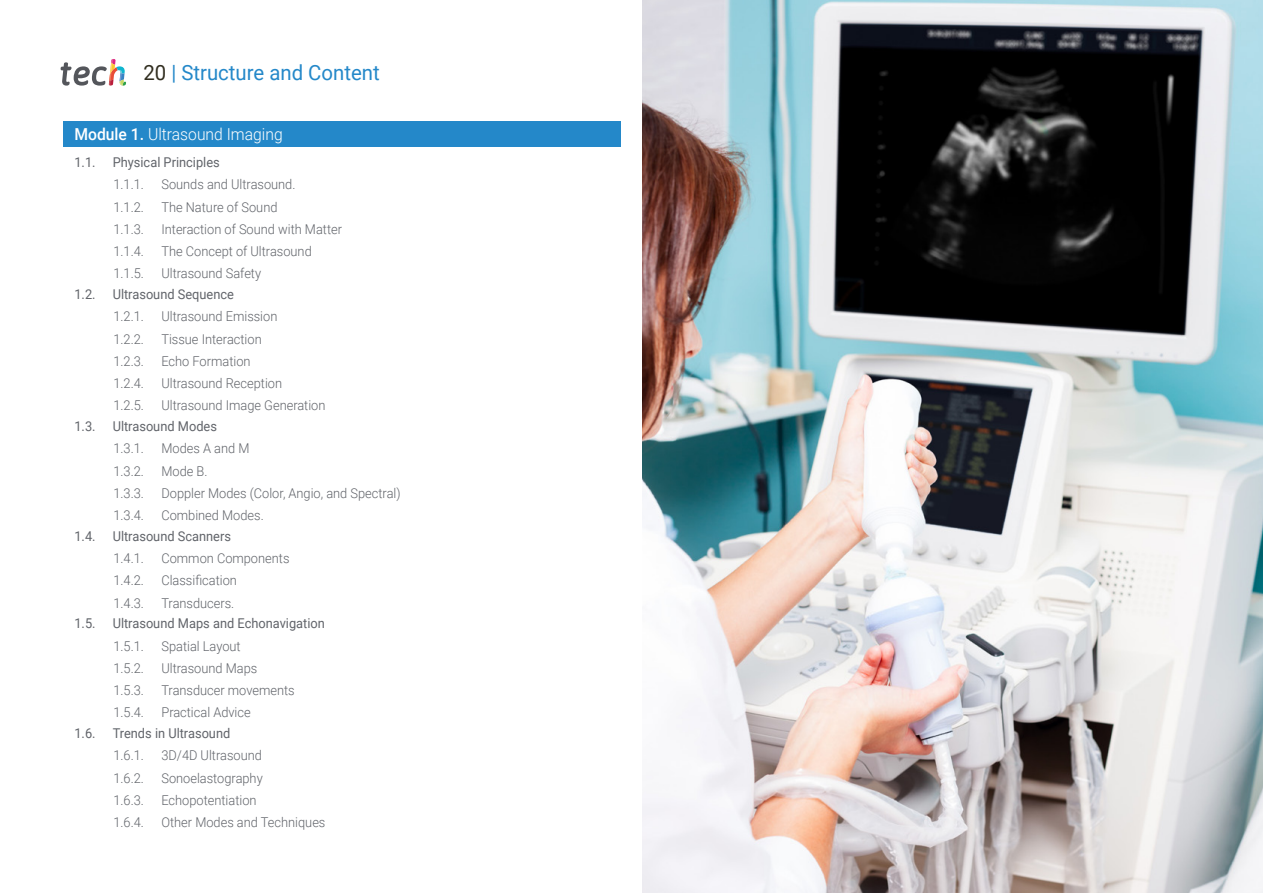
<style>
.page{position:relative;width:1263px;height:893px;background:#fff}
.page>*{position:absolute;margin:0;border:0;box-sizing:border-box;transform-origin:0 0}
.t1{font:21px "Roboto";color:#2488c9}
.t2{font:300 16.5px "Roboto";color:#fff;scale:.95 1}
.t3{font:300 13.5px "Roboto";color:#61646a;scale:.95 1}
.t4{font:13.5px "Roboto";color:#61646a;scale:.95 1}
.s1{color:#312e20}
.s2{font-weight:500}
</style>
<div class="page">
<img style="left:642px;top:0;width:621px;height:893px">
<svg style="left:61px;top:59px;width:65px;height:27px"></svg>
<div style="left:63px;top:121px;width:558px;height:25px;background:#2488c9"></div>
<h1 class="t1" style="left:144px;top:57px;width:238px"><span class="s1">20</span> | Structure and Content</h1>
<p class="t2" style="left:74px;top:123px;width:221px"><span class="s2">Module 1.</span> Ultrasound Imaging</p>
<p class="t4" style="left:74px;top:153px;width:24px">1.1.</p>
<p class="t4" style="left:113px;top:153px;width:114px">Physical Principles</p>
<p class="t3" style="left:113px;top:175px;width:34px">1.1.1.</p>
<p class="t3" style="left:161px;top:175px;width:143px">Sounds and Ultrasound.</p>
<p class="t3" style="left:113px;top:197px;width:34px">1.1.2.</p>
<p class="t3" style="left:161px;top:197px;width:124px">The Nature of Sound</p>
<p class="t3" style="left:113px;top:220px;width:34px">1.1.3.</p>
<p class="t3" style="left:161px;top:220px;width:192px">Interaction of Sound with Matter</p>
<p class="t3" style="left:113px;top:242px;width:34px">1.1.4.</p>
<p class="t3" style="left:161px;top:242px;width:160px">The Concept of Ultrasound</p>
<p class="t3" style="left:113px;top:264px;width:34px">1.1.5.</p>
<p class="t3" style="left:161px;top:264px;width:107px">Ultrasound Safety</p>
<p class="t4" style="left:74px;top:285px;width:24px">1.2.</p>
<p class="t4" style="left:113px;top:285px;width:129px">Ultrasound Sequence</p>
<p class="t3" style="left:113px;top:307px;width:34px">1.2.1.</p>
<p class="t3" style="left:161px;top:307px;width:124px">Ultrasound Emission</p>
<p class="t3" style="left:113px;top:329px;width:34px">1.2.2.</p>
<p class="t3" style="left:161px;top:329px;width:107px">Tissue Interaction</p>
<p class="t3" style="left:113px;top:352px;width:34px">1.2.3.</p>
<p class="t3" style="left:161px;top:352px;width:95px">Echo Formation</p>
<p class="t3" style="left:113px;top:374px;width:34px">1.2.4.</p>
<p class="t3" style="left:161px;top:374px;width:129px">Ultrasound Reception</p>
<p class="t3" style="left:113px;top:396px;width:34px">1.2.5.</p>
<p class="t3" style="left:161px;top:396px;width:174px">Ultrasound Image Generation</p>
<p class="t4" style="left:74px;top:417px;width:24px">1.3.</p>
<p class="t4" style="left:113px;top:417px;width:111px">Ultrasound Modes</p>
<p class="t3" style="left:113px;top:439px;width:34px">1.3.1.</p>
<p class="t3" style="left:161px;top:439px;width:94px">Modes A and M</p>
<p class="t3" style="left:113px;top:461px;width:34px">1.3.2.</p>
<p class="t3" style="left:161px;top:461px;width:50px">Mode B.</p>
<p class="t3" style="left:113px;top:484px;width:34px">1.3.3.</p>
<p class="t3" style="left:161px;top:484px;width:253px">Doppler Modes (Color, Angio, and Spectral)</p>
<p class="t3" style="left:113px;top:506px;width:34px">1.3.4.</p>
<p class="t3" style="left:161px;top:506px;width:109px">Combined Modes.</p>
<p class="t4" style="left:74px;top:527px;width:24px">1.4.</p>
<p class="t4" style="left:113px;top:527px;width:126px">Ultrasound Scanners</p>
<p class="t3" style="left:113px;top:549px;width:34px">1.4.1.</p>
<p class="t3" style="left:161px;top:549px;width:136px">Common Components</p>
<p class="t3" style="left:113px;top:571px;width:34px">1.4.2.</p>
<p class="t3" style="left:161px;top:571px;width:81px">Classification</p>
<p class="t3" style="left:113px;top:593px;width:34px">1.4.3.</p>
<p class="t3" style="left:161px;top:593px;width:78px">Transducers.</p>
<p class="t4" style="left:74px;top:614px;width:24px">1.5.</p>
<p class="t4" style="left:113px;top:614px;width:225px">Ultrasound Maps and Echonavigation</p>
<p class="t3" style="left:113px;top:636px;width:34px">1.5.1.</p>
<p class="t3" style="left:161px;top:636px;width:85px">Spatial Layout</p>
<p class="t3" style="left:113px;top:659px;width:34px">1.5.2.</p>
<p class="t3" style="left:161px;top:659px;width:102px">Ultrasound Maps</p>
<p class="t3" style="left:113px;top:681px;width:34px">1.5.3.</p>
<p class="t3" style="left:161px;top:681px;width:142px">Transducer movements</p>
<p class="t3" style="left:113px;top:703px;width:34px">1.5.4.</p>
<p class="t3" style="left:161px;top:703px;width:96px">Practical Advice</p>
<p class="t4" style="left:74px;top:724px;width:24px">1.6.</p>
<p class="t4" style="left:113px;top:724px;width:125px">Trends in Ultrasound</p>
<p class="t3" style="left:113px;top:746px;width:34px">1.6.1.</p>
<p class="t3" style="left:161px;top:746px;width:107px">3D/4D Ultrasound</p>
<p class="t3" style="left:113px;top:768px;width:34px">1.6.2.</p>
<p class="t3" style="left:161px;top:768px;width:108px">Sonoelastography</p>
<p class="t3" style="left:113px;top:791px;width:34px">1.6.3.</p>
<p class="t3" style="left:161px;top:791px;width:102px">Echopotentiation</p>
<p class="t3" style="left:113px;top:813px;width:34px">1.6.4.</p>
<p class="t3" style="left:161px;top:813px;width:174px">Other Modes and Techniques</p>
</div>
